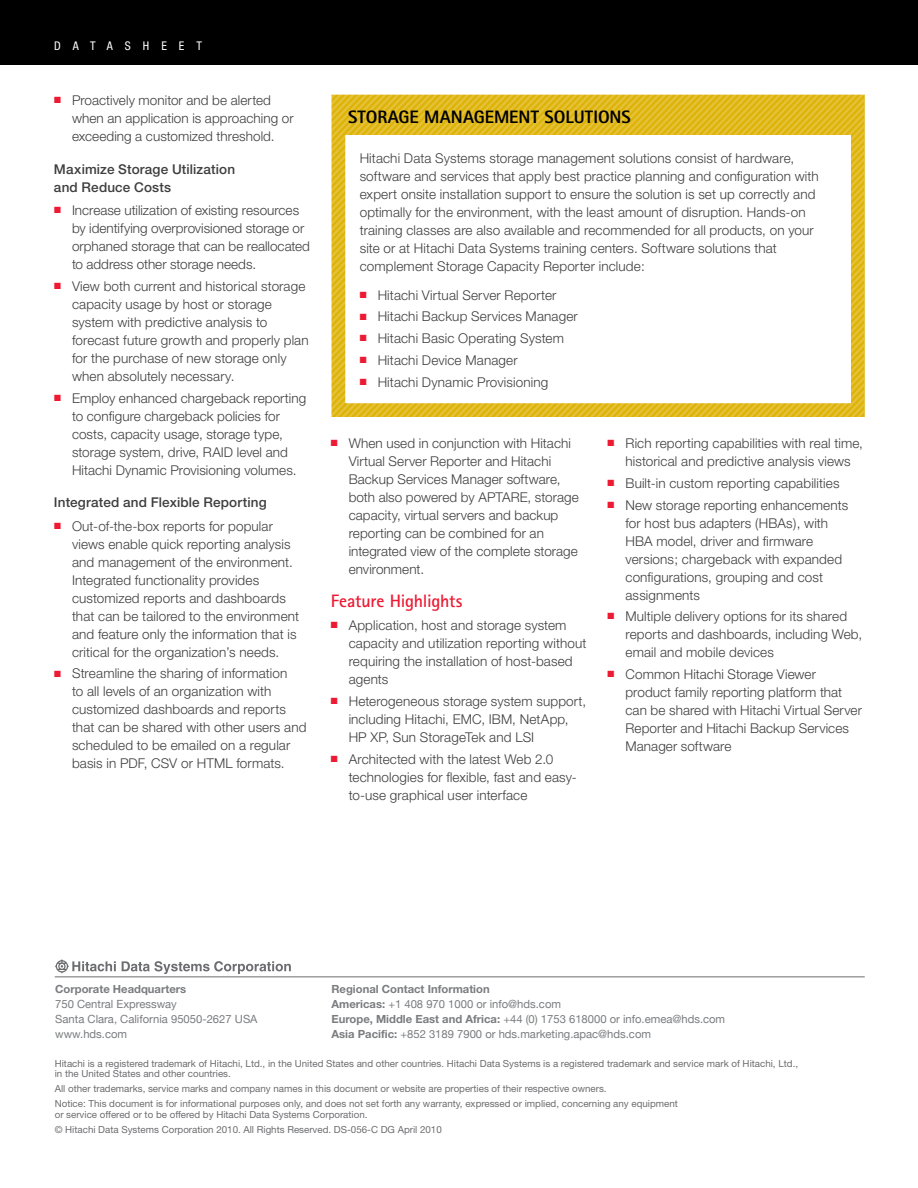
<style>
.page{position:relative;width:918px;height:1188px;background:#fff}
.page>*{position:absolute;margin:0;border:0;box-sizing:border-box;transform-origin:0 0}
.t1{font:800 18px "Rotis Sans Serif";color:#000}
.t2{font:700 18px "Rotis Sans Serif";letter-spacing:-.015em;color:#ed1a33}
.t3{font:300 13.5px/18px "Helvetica Neue";letter-spacing:.01em;color:#3e3e3f}
.t4{font:500 13.5px/18px "Helvetica Neue";letter-spacing:.01em;color:#3e3e3f}
.t5{font:condensed 12px "Helvetica Neue";letter-spacing:1em;color:#fff}
.t6{font:11.25px/15px "Helvetica Neue";color:#7a7c7f}
.t7{font:700 11.25px "Helvetica Neue";color:#7a7c7f}
.t8{font:9.75px/15px "Helvetica Neue";color:#6c6d70}
.s1{color:#ed1a33}
.s2{font-weight:700}
</style>
<div class="page">
<div style="left:0;top:0;width:918px;height:65px;background:#000"></div>
<svg style="left:55px;top:959px;width:61px;height:15px"></svg>
<svg style="left:122px;top:961px;width:169px;height:13px"></svg>
<hr style="left:55px;top:976px;width:810px;height:1px;background:#6c6d70">
<svg style="left:831px;top:95px;width:33px;height:322px"></svg>
<svg style="left:332px;top:95px;width:499px;height:322px"></svg>
<p class="t5" style="left:54px;top:39px;width:150px">DATASHEET</p>
<p class="t3" style="left:72px;top:91px;width:223px;text-indent:-18px"><span class="s1">■</span> Proactively monitor and be alerted when an application is approaching or exceeding a customized threshold.</p>
<p class="t4" style="left:54px;top:160px;width:183px">Maximize Storage Utilization and Reduce Costs</p>
<p class="t3" style="left:72px;top:201px;width:240px;text-indent:-18px"><span class="s1">■</span> Increase utilization of existing resources by identifying overprovisioned storage or orphaned storage that can be reallocated to address other storage needs.</p>
<p class="t3" style="left:72px;top:277px;width:238px;text-indent:-18px"><span class="s1">■</span> View both current and historical storage capacity usage by host or storage system with predictive analysis to forecast future growth and properly plan for the purchase of new storage only when absolutely necessary.</p>
<p class="t3" style="left:72px;top:389px;width:236px;text-indent:-18px"><span class="s1">■</span> Employ enhanced chargeback reporting to configure chargeback policies for costs, capacity usage, storage type, storage system, drive, RAID level and Hitachi Dynamic Provisioning volumes.</p>
<p class="t4" style="left:54px;top:493px;width:214px">Integrated and Flexible Reporting</p>
<p class="t3" style="left:72px;top:517px;width:229px;text-indent:-18px"><span class="s1">■</span> Out-of-the-box reports for popular views enable quick reporting analysis and management of the environment.<br>Integrated functionality provides customized reports and dashboards that can be tailored to the environment and feature only the information that is critical for the organization’s needs.</p>
<p class="t3" style="left:72px;top:664px;width:236px;text-indent:-18px"><span class="s1">■</span> Streamline the sharing of information<br>to all levels of an organization with customized dashboards and reports that can be shared with other users and scheduled to be emailed on a regular basis in PDF, CSV or HTML formats.</p>
<h1 class="t1" style="left:348px;top:105px;width:283px">STORAGE MANAGEMENT SOLUTIONS</h1>
<p class="t3" style="left:360px;top:149px;width:461px">Hitachi Data Systems storage management solutions consist of hardware, software and services that apply best practice planning and configuration with expert onsite installation support to ensure the solution is set up correctly and optimally for the environment, with the least amount of disruption. Hands-on training classes are also available and recommended for all products, on your site or at Hitachi Data Systems training centers. Software solutions that complement Storage Capacity Reporter include:</p>
<p class="t3" style="left:360px;top:286px;width:198px"><span class="s1">■</span> Hitachi Virtual Server Reporter</p>
<p class="t3" style="left:360px;top:307px;width:220px"><span class="s1">■</span> Hitachi Backup Services Manager</p>
<p class="t3" style="left:360px;top:329px;width:206px"><span class="s1">■</span> Hitachi Basic Operating System</p>
<p class="t3" style="left:360px;top:351px;width:159px"><span class="s1">■</span> Hitachi Device Manager</p>
<p class="t3" style="left:360px;top:373px;width:190px"><span class="s1">■</span> Hitachi Dynamic Provisioning</p>
<p class="t3" style="left:349px;top:434px;width:232px;text-indent:-18px"><span class="s1">■</span> When used in conjunction with Hitachi Virtual Server Reporter and Hitachi Backup Services Manager software, both also powered by APTARE, storage capacity, virtual servers and backup reporting can be combined for an integrated view of the complete storage environment.</p>
<h1 class="t2" style="left:331px;top:589px;width:133px">Feature Highlights</h1>
<p class="t3" style="left:349px;top:616px;width:239px;text-indent:-18px"><span class="s1">■</span> Application, host and storage system capacity and utilization reporting without requiring the installation of host-based agents</p>
<p class="t3" style="left:349px;top:692px;width:239px;text-indent:-18px"><span class="s1">■</span> Heterogeneous storage system support, including Hitachi, EMC, IBM, NetApp,<br>HP XP, Sun StorageTek and LSI</p>
<p class="t3" style="left:349px;top:749px;width:230px;text-indent:-18px"><span class="s1">■</span> Architected with the latest Web 2.0 technologies for flexible, fast and easy&shy;to-use graphical user interface</p>
<p class="t3" style="left:608px;top:434px;width:257px;text-align:center"><span class="s1">■</span> Rich reporting capabilities with real time, historical and predictive analysis views</p>
<p class="t3" style="left:608px;top:474px;width:234px"><span class="s1">■</span> Built-in custom reporting capabilities</p>
<p class="t3" style="left:626px;top:496px;width:224px;text-indent:-18px"><span class="s1">■</span> New storage reporting enhancements for host bus adapters (HBAs), with<br>HBA model, driver and firmware versions; chargeback with expanded configurations, grouping and cost assignments</p>
<p class="t3" style="left:626px;top:607px;width:238px;text-indent:-18px"><span class="s1">■</span> Multiple delivery options for its shared reports and dashboards, including Web, email and mobile devices</p>
<p class="t3" style="left:626px;top:665px;width:238px;text-indent:-18px"><span class="s1">■</span> Common Hitachi Storage Viewer product family reporting platform that can be shared with Hitachi Virtual Server Reporter and Hitachi Backup Services Manager software</p>
<p class="t6" style="left:332px;top:981px;width:395px"><span class="s2">Regional Contact Information<br>Americas:</span> +1 408 970 1000 or info@hds.com<br><span class="s2">Europe, Middle East and Africa:</span> +44 (0) 1753 618000 or info.emea@hds.com <span class="s2">Asia Pacific:</span> +852 3189 7900 or hds.marketing.apac@hds.com</p>
<p class="t8" style="left:55px;top:1058px;width:745px;line-height:10.5px">Hitachi is a registered trademark of Hitachi, Ltd., in the United States and other countries. Hitachi Data Systems is a registered trademark and service mark of Hitachi, Ltd., in the United States and other countries.</p>
<p class="t8" style="left:55px;top:1081px;width:625px">All other trademarks, service marks and company names in this document or website are properties of their respective owners.<br>Notice: This document is for informational purposes only, and does not set forth any warranty, expressed or implied, concerning any equipment</p>
<p class="t8" style="left:55px;top:1107px;width:389px">or service offered or to be offered by Hitachi Data Systems Corporation.<br>© Hitachi Data Systems Corporation 2010. All Rights Reserved. DS-056-C DG April 2010</p>
<p class="t7" style="left:55px;top:982px;width:133px">Corporate Headquarters</p>
<p class="t6" style="left:55px;top:996px;width:204px">750 Central Expressway<br>Santa Clara, California 95050-2627 USA www.hds.com</p>
</div>
